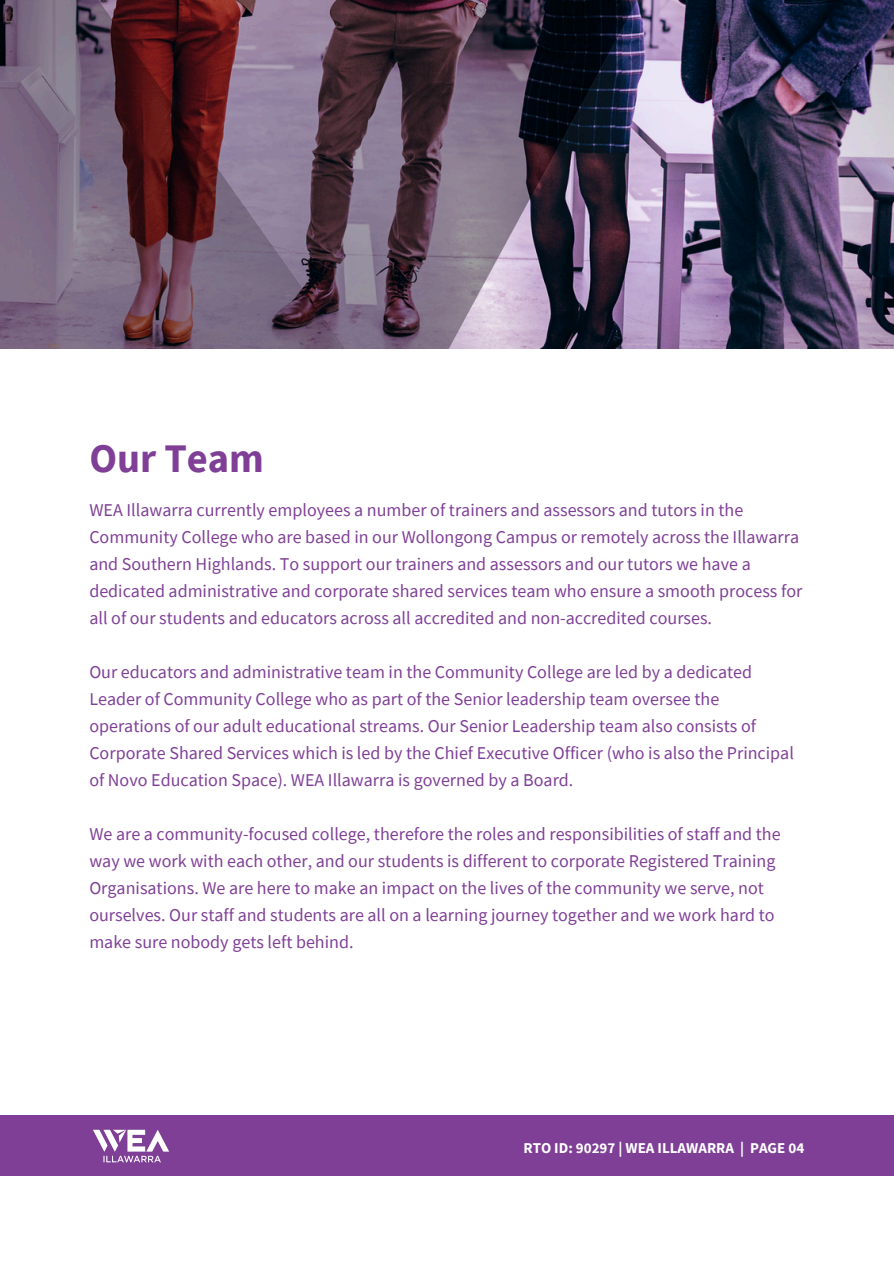
<style>
.page{position:relative;width:894px;height:1264px;background:#fff}
.page>*{position:absolute;margin:0;border:0;box-sizing:border-box;transform-origin:0 0}
.t1{font:700 40.5px "Source Sans Pro";color:#7f3f96}
.t2{font:18px/27px "Source Sans Pro";color:#7f3f96}
.t3{font:700 15px "Source Sans Pro";color:#fff}
</style>
<div class="page">
<img style="left:0;top:0;width:893px;height:348px">
<div style="left:0;top:1115px;width:893px;height:60px;background:#7f3f96"></div>
<img style="left:93px;top:1129px;width:76px;height:34px">
<h2 class="t1" style="left:89px;top:432px;width:176px">Our Team</h2>
<h1 class="t2" style="left:89px;top:496px;width:714px">WEA Illawarra currently employees a number of trainers and assessors and tutors in the Community College who are based in our Wollongong Campus or remotely across the Illawarra and Southern Highlands. To support our trainers and assessors and our tutors we have a dedicated administrative and corporate shared services team who ensure a smooth process for all of our students and educators across all accredited and non-accredited courses.</h1>
<h2 class="t2" style="left:89px;top:658px;width:705px">Our educators and administrative team in the Community College are led by a dedicated Leader of Community College who as part of the Senior leadership team oversee the operations of our adult educational streams. Our Senior Leadership team also consists of Corporate Shared Services which is led by the Chief Executive Officer (who is also the Principal of Novo Education Space). WEA Illawarra is governed by a Board.</h2>
<h2 class="t2" style="left:89px;top:820px;width:692px">We are a community-focused college, therefore the roles and responsibilities of staff and the way we work with each other, and our students is different to corporate Registered Training Organisations. We are here to make an impact on the lives of the community we serve, not ourselves. Our staff and students are all on a learning journey together and we work hard to make sure nobody gets left behind.</h2>
<p class="t3" style="left:523px;top:1137px;width:282px">RTO ID: 90297 | WEA ILLAWARRA | PAGE 04</p>
</div>
